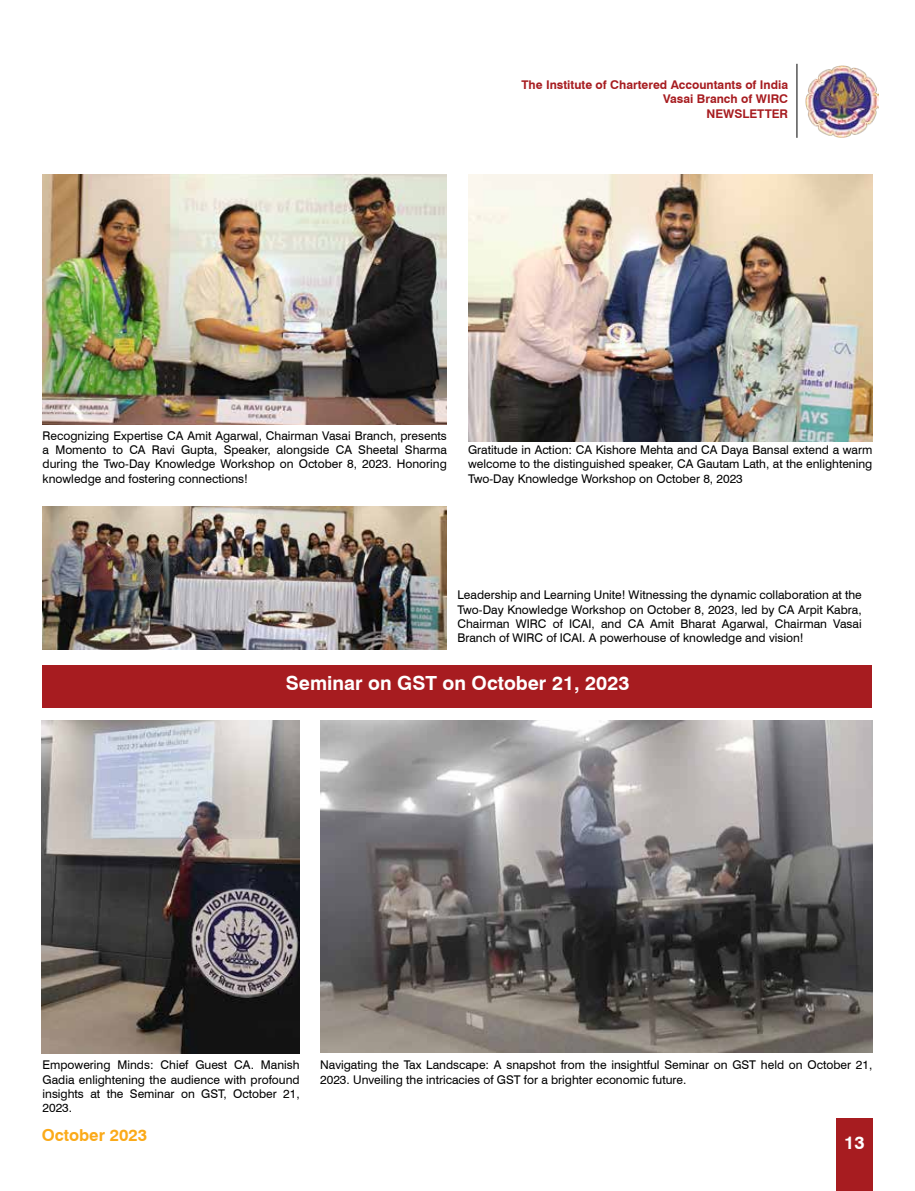
<style>
.page{position:relative;width:915px;height:1191px;background:#fff}
.page>*{position:absolute;margin:0;border:0;box-sizing:border-box;transform-origin:0 0}
.t1{font:700 19.5px "Swiss 721 BT";color:#fff}
.t2{font:700 18px "Swiss 721 BT";color:#fff}
.t3{font:700 16.5px "Swiss 721 BT";color:#fbaa19}
.t4{font:12px/14.4px "Swiss 721 BT";color:#000;text-align:justify}
.t5{font:700 12px/14.4px "Swiss 721 BT";color:#a71c20;text-align:right}
</style>
<div class="page">
<div style="left:836px;top:1118px;width:36px;height:73px;background:#a71c20"></div>
<img style="left:805px;top:65px;width:72px;height:73px">
<hr style="left:796px;top:64px;width:1px;height:74px;background:#000">
<img style="left:43px;top:174px;width:403px;height:250px">
<img style="left:43px;top:507px;width:403px;height:142px">
<img style="left:468px;top:174px;width:404px;height:268px">
<div style="left:42px;top:665px;width:830px;height:43px;background:#a71c20"></div>
<img style="left:42px;top:720px;width:257px;height:333px">
<img style="left:320px;top:720px;width:552px;height:332px">
<p class="t5" style="left:521px;top:77px;width:268px">The Institute of Chartered Accountants of India<br>Vasai Branch of WIRC<br>NEWSLETTER</p>
<p class="t4" style="left:43px;top:428px;width:405px">Recognizing Expertise CA Amit Agarwal, Chairman Vasai Branch, presents a Momento to CA Ravi Gupta, Speaker, alongside CA Sheetal Sharma during the Two-Day Knowledge Workshop on October 8, 2023. Honoring knowledge and fostering connections!</p>
<p class="t4" style="left:468px;top:442px;width:405px">Gratitude in Action: CA Kishore Mehta and CA Daya Bansal extend a warm welcome to the distinguished speaker, CA Gautam Lath, at the enlightening Two-Day Knowledge Workshop on October 8, 2023</p>
<p class="t4" style="left:457px;top:587px;width:405px">Leadership and Learning Unite! Witnessing the dynamic collaboration at the Two-Day Knowledge Workshop on October 8, 2023, led by CA Arpit Kabra, Chairman WIRC of ICAI, and CA Amit Bharat Agarwal, Chairman Vasai Branch of WIRC of ICAI. A powerhouse of knowledge and vision!</p>
<h1 class="t1" style="left:286px;top:671px;width:345px">Seminar on GST on October 21, 2023</h1>
<p class="t4" style="left:42px;top:1057px;width:258px">Empowering Minds: Chief Guest CA. Manish Gadia enlightening the audience with profound insights at the Seminar on GST, October 21, 2023.</p>
<p class="t4" style="left:320px;top:1057px;width:553px">Navigating the Tax Landscape: A snapshot from the insightful Seminar on GST held on October 21,<br>2023. Unveiling the intricacies of GST for a brighter economic future.</p>
<h3 class="t3" style="left:42px;top:1125px;width:107px">October 2023</h3>
<h2 class="t2" style="left:843px;top:1132px;width:22px">13</h2>
</div>
